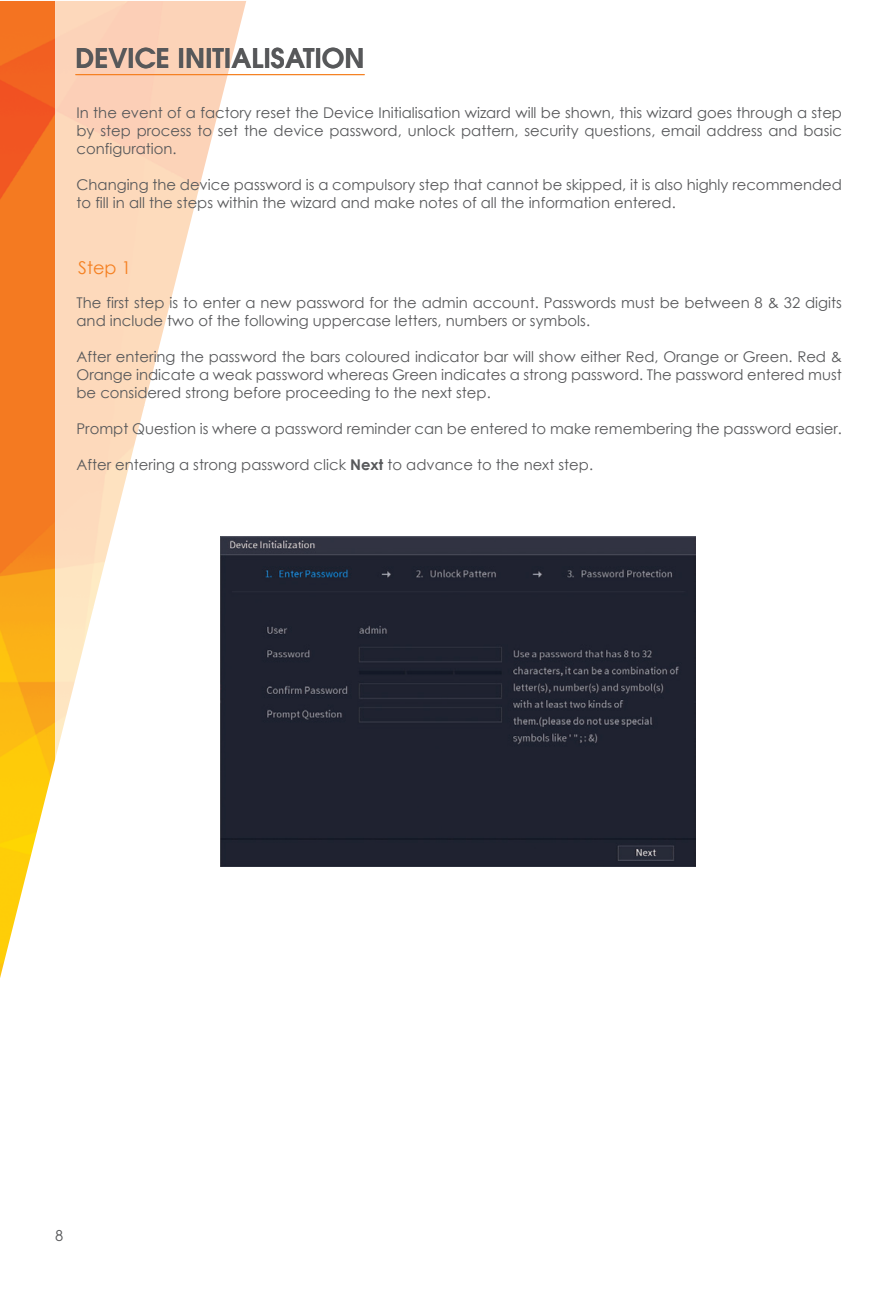
<style>
.page{position:relative;width:893px;height:1289px;background:#fff}
.page>*{position:absolute;margin:0;border:0;box-sizing:border-box;transform-origin:0 0}
.t1{font:600 27px "Avant Garde";color:#57585a}
.t2{font:17.7px "Century Gothic";color:#f58021}
.t3{font:14.85px/18px "Century Gothic";color:#57585a;text-align:justify}
.t4{font:14.85px "Avant Garde";color:#57585a}
.s1{font-weight:700}
</style>
<div class="page">
<img style="left:0;top:1px;width:55px;height:977px">
<img style="left:55px;top:203px;width:140px;height:203px">
<img style="left:55px;top:405px;width:89px;height:203px">
<img style="left:55px;top:607px;width:38px;height:152px">
<img style="left:220px;top:536px;width:476px;height:330px">
<hr style="left:75px;top:74px;width:290px;height:1px;background:#f58021">
<h1 class="t1" style="left:75px;top:40px;width:291px">DEVICE INITIALISATION</h1>
<p class="t3" style="left:77px;top:103px;width:767px">In the event of a factory reset the Device Initialisation wizard will be shown, this wizard goes through a step by step process to set the device password, unlock pattern, security questions, email address and basic configuration.</p>
<p class="t3" style="left:77px;top:175px;width:767px">Changing the device password is a compulsory step that cannot be skipped, it is also highly recommended to fill in all the steps within the wizard and make notes of all the information entered.</p>
<p class="t2" style="left:78px;top:255px;width:54px">Step 1</p>
<p class="t3" style="left:77px;top:294px;width:767px">The first step is to enter a new password for the admin account. Passwords must be between 8 &amp; 32 digits and include two of the following uppercase letters, numbers or symbols.</p>
<p class="t3" style="left:77px;top:348px;width:767px">After entering the password the bars coloured indicator bar will show either Red, Orange or Green. Red &amp; Orange indicate a weak password whereas Green indicates a strong password. The password entered must be considered strong before proceeding to the next step.</p>
<p class="t3" style="left:77px;top:420px;width:767px">Prompt Question is where a password reminder can be entered to make remembering the password easier.</p>
<p class="t3" style="left:77px;top:456px;width:518px">After entering a strong password click <span class="s1">Next</span> to advance to the next step.</p>
<p class="t4" style="left:55px;top:1226px;width:10px">8</p>
</div>
